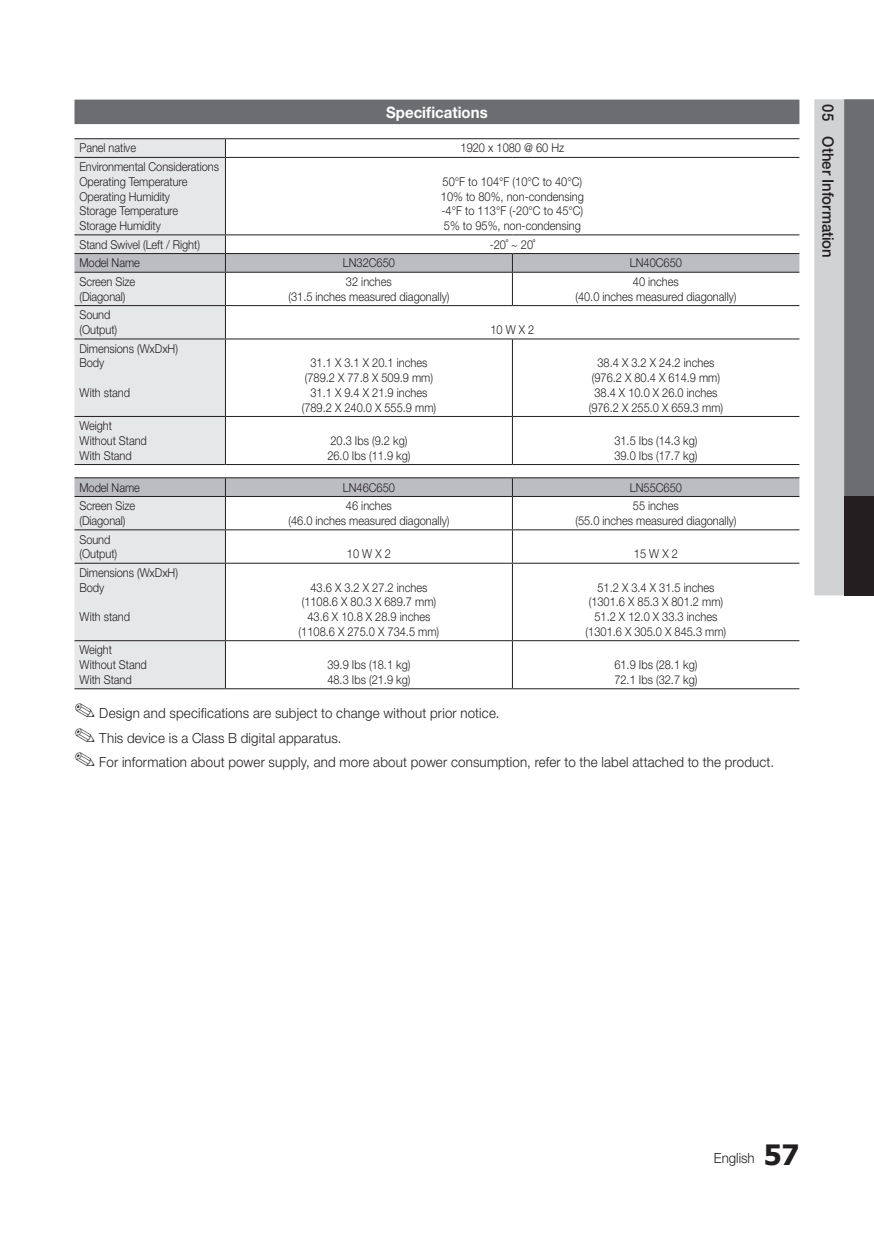
<style>
.page{position:relative;width:874px;height:1239px;background:#fff}
.page>*{position:absolute;margin:0;border:0;box-sizing:border-box;transform-origin:0 0}
.t1{font:500 15.75px "Helvetica Neue LT Pro";color:#231f20;scale:.95 1}
.t2{font:700 15.75px "Helvetica Neue LT Pro";color:#fff;scale:.95 1}
.t3{font:300 14px/24.3px "Helvetica Neue LT Pro";letter-spacing:.015em;color:#231f20;scale:.95 1}
.t4{font:300 12.25px/14.7px "Helvetica Neue LT Pro";color:#231f20;scale:.9 1}
.s1{font-family:"Tahoma";font-weight:700;font-size:28px}
</style>
<div class="page">
<svg style="left:814px;top:99px;width:59px;height:496px"></svg>
<div style="left:843px;top:496px;width:30px;height:99px;background:#231f20"></div>
<div style="left:74px;top:100px;width:725px;height:24px;background:#6c6d70"></div>
<div style="left:74px;top:139px;width:151px;height:325px;background:#e6e7e9"></div>
<hr style="left:74px;top:305px;width:151px;height:1px;background:#231f20">
<hr style="left:74px;top:338px;width:151px;height:1px;background:#231f20">
<hr style="left:74px;top:416px;width:151px;height:1px;background:#231f20">
<hr style="left:225px;top:416px;width:287px;height:1px;background:#231f20">
<hr style="left:512px;top:416px;width:287px;height:1px;background:#231f20">
<hr style="left:74px;top:464px;width:151px;height:1px;background:#231f20">
<hr style="left:225px;top:464px;width:287px;height:1px;background:#231f20">
<hr style="left:512px;top:464px;width:287px;height:1px;background:#231f20">
<hr style="left:74px;top:157px;width:151px;height:1px;background:#231f20">
<hr style="left:74px;top:234px;width:151px;height:1px;background:#231f20">
<hr style="left:74px;top:138px;width:151px;height:1px;background:#231f20">
<hr style="left:74px;top:272px;width:151px;height:1px;background:#231f20">
<hr style="left:225px;top:272px;width:287px;height:1px;background:#231f20">
<hr style="left:512px;top:272px;width:287px;height:1px;background:#231f20">
<hr style="left:225px;top:273px;width:1px;height:32px;background:#231f20">
<hr style="left:512px;top:273px;width:1px;height:32px;background:#231f20">
<hr style="left:225px;top:339px;width:1px;height:77px;background:#231f20">
<hr style="left:512px;top:339px;width:1px;height:77px;background:#231f20">
<hr style="left:225px;top:417px;width:1px;height:47px;background:#231f20">
<hr style="left:512px;top:417px;width:1px;height:47px;background:#231f20">
<hr style="left:225px;top:305px;width:287px;height:1px;background:#231f20">
<hr style="left:225px;top:306px;width:1px;height:32px;background:#231f20">
<hr style="left:512px;top:305px;width:287px;height:1px;background:#231f20">
<hr style="left:225px;top:338px;width:287px;height:1px;background:#231f20">
<hr style="left:512px;top:338px;width:287px;height:1px;background:#231f20">
<hr style="left:225px;top:138px;width:287px;height:1px;background:#231f20">
<svg style="left:225px;top:139px;width:1px;height:18px"></svg>
<hr style="left:512px;top:138px;width:287px;height:1px;background:#231f20">
<hr style="left:225px;top:157px;width:287px;height:1px;background:#231f20">
<hr style="left:225px;top:158px;width:1px;height:76px;background:#231f20">
<hr style="left:512px;top:157px;width:287px;height:1px;background:#231f20">
<hr style="left:225px;top:234px;width:287px;height:1px;background:#231f20">
<svg style="left:74px;top:235px;width:725px;height:37px"></svg>
<hr style="left:512px;top:234px;width:287px;height:1px;background:#231f20">
<hr style="left:225px;top:253px;width:287px;height:1px;background:#231f20">
<hr style="left:512px;top:253px;width:287px;height:1px;background:#231f20">
<hr style="left:74px;top:477px;width:151px;height:1px;background:#231f20">
<hr style="left:512px;top:477px;width:287px;height:1px;background:#231f20">
<hr style="left:225px;top:477px;width:287px;height:1px;background:#231f20">
<svg style="left:74px;top:478px;width:725px;height:211px"></svg>
<hr style="left:225px;top:496px;width:287px;height:1px;background:#231f20">
<hr style="left:225px;top:497px;width:1px;height:32px;background:#231f20">
<hr style="left:512px;top:497px;width:1px;height:32px;background:#231f20">
<hr style="left:225px;top:529px;width:287px;height:1px;background:#231f20">
<hr style="left:225px;top:563px;width:287px;height:1px;background:#231f20">
<hr style="left:225px;top:564px;width:1px;height:76px;background:#231f20">
<hr style="left:512px;top:564px;width:1px;height:76px;background:#231f20">
<hr style="left:225px;top:640px;width:287px;height:1px;background:#231f20">
<hr style="left:225px;top:641px;width:1px;height:47px;background:#231f20">
<hr style="left:512px;top:641px;width:1px;height:47px;background:#231f20">
<hr style="left:225px;top:688px;width:287px;height:1px;background:#231f20">
<p class="t2" style="left:386px;top:103px;width:108px">Specifications</p>
<p class="t4" style="left:79px;top:140px;width:64px">Panel native</p>
<p class="t4" style="left:460px;top:140px;width:117px">1920 x 1080 @ 60 Hz</p>
<p class="t4" style="left:79px;top:159px;width:156px">Environmental Considerations<br>Operating Temperature<br>Operating Humidity<br>Storage Temperature<br>Storage Humidity</p>
<p class="t4" style="left:440px;top:174px;width:160px">50°F to 104°F (10°C to 40°C)<br>10% to 80%, non-condensing -4°F to 113°F (-20°C to 45°C)<br>5% to 95%, non-condensing</p>
<p class="t4" style="left:79px;top:237px;width:135px">Stand Swivel (Left / Right)</p>
<p class="t4" style="left:489px;top:237px;width:52px">-20˚ ~ 20˚</p>
<p class="t4" style="left:79px;top:255px;width:69px">Model Name</p>
<p class="t4" style="left:343px;top:255px;width:59px">LN32C650</p>
<p class="t4" style="left:629px;top:255px;width:59px">LN40C650</p>
<p class="t4" style="left:79px;top:274px;width:63px">Screen Size (Diagonal)</p>
<p class="t4" style="left:288px;top:274px;width:180px;text-align:center">32 inches<br>(31.5 inches measured diagonally)</p>
<p class="t4" style="left:575px;top:274px;width:180px;text-align:center">40 inches<br>(40.0 inches measured diagonally)</p>
<p class="t4" style="left:79px;top:307px;width:43px">Sound (Output)</p>
<p class="t4" style="left:490px;top:322px;width:50px">10 W X 2</p>
<p class="t4" style="left:79px;top:341px;width:111px">Dimensions (WxDxH)<br>Body</p>
<p class="t4" style="left:79px;top:385px;width:58px">With stand</p>
<p class="t4" style="left:79px;top:418px;width:76px">Weight<br>Without Stand<br>With Stand</p>
<p class="t4" style="left:301px;top:355px;width:151px;text-align:center">31.1 X 3.1 X 20.1 inches (789.2 X 77.8 X 509.9 mm)<br>31.1 X 9.4 X 21.9 inches (789.2 X 240.0 X 555.9 mm)</p>
<p class="t4" style="left:588px;top:355px;width:151px;text-align:center">38.4 X 3.2 X 24.2 inches (976.2 X 80.4 X 614.9 mm)<br>38.4 X 10.0 X 26.0 inches (976.2 X 255.0 X 659.3 mm)</p>
<p class="t4" style="left:327px;top:433px;width:94px">20.3 Ibs (9.2 kg)<br>26.0 Ibs (11.9 kg)</p>
<p class="t4" style="left:614px;top:433px;width:94px">31.5 Ibs (14.3 kg)<br>39.0 Ibs (17.7 kg)</p>
<p class="t4" style="left:79px;top:479px;width:69px">Model Name</p>
<p class="t4" style="left:343px;top:479px;width:59px">LN46C650</p>
<p class="t4" style="left:629px;top:479px;width:59px">LN55C650</p>
<p class="t4" style="left:79px;top:498px;width:63px">Screen Size (Diagonal)</p>
<p class="t4" style="left:288px;top:498px;width:180px;text-align:center">46 inches<br>(46.0 inches measured diagonally)</p>
<p class="t4" style="left:575px;top:498px;width:180px;text-align:center">55 inches<br>(55.0 inches measured diagonally)</p>
<p class="t4" style="left:79px;top:532px;width:43px">Sound (Output)</p>
<p class="t4" style="left:347px;top:546px;width:50px">10 W X 2</p>
<p class="t4" style="left:633px;top:546px;width:50px">15 W X 2</p>
<p class="t4" style="left:79px;top:565px;width:111px">Dimensions (WxDxH)<br>Body</p>
<p class="t4" style="left:79px;top:609px;width:58px">With stand</p>
<p class="t4" style="left:298px;top:580px;width:158px;text-align:center">43.6 X 3.2 X 27.2 inches (1108.6 X 80.3 X 689.7 mm)<br>43.6 X 10.8 X 28.9 inches (1108.6 X 275.0 X 734.5 mm)</p>
<p class="t4" style="left:585px;top:580px;width:158px;text-align:center">51.2 X 3.4 X 31.5 inches (1301.6 X 85.3 X 801.2 mm)<br>51.2 X 12.0 X 33.3 inches (1301.6 X 305.0 X 845.3 mm)</p>
<p class="t4" style="left:79px;top:642px;width:76px">Weight<br>Without Stand<br>With Stand</p>
<p class="t4" style="left:327px;top:657px;width:94px">39.9 Ibs (18.1 kg)<br>48.3 Ibs (21.9 kg)</p>
<p class="t4" style="left:614px;top:657px;width:94px">61.9 Ibs (28.1 kg)<br>72.1 Ibs (32.7 kg)</p>
<p class="t3" style="left:74px;top:701px;width:737px">✎ Design and specifications are subject to change without prior notice.<br>✎ This device is a Class B digital apparatus.<br>✎ For information about power supply, and more about power consumption, refer to the label attached to the product.</p>
<p class="t1" style="left:837px;top:104px;width:163px;rotate:90deg">05 Other Information</p>
<p class="t3" style="left:713px;top:1145px;width:92px">English <span class="s1">57</span></p>
</div>
